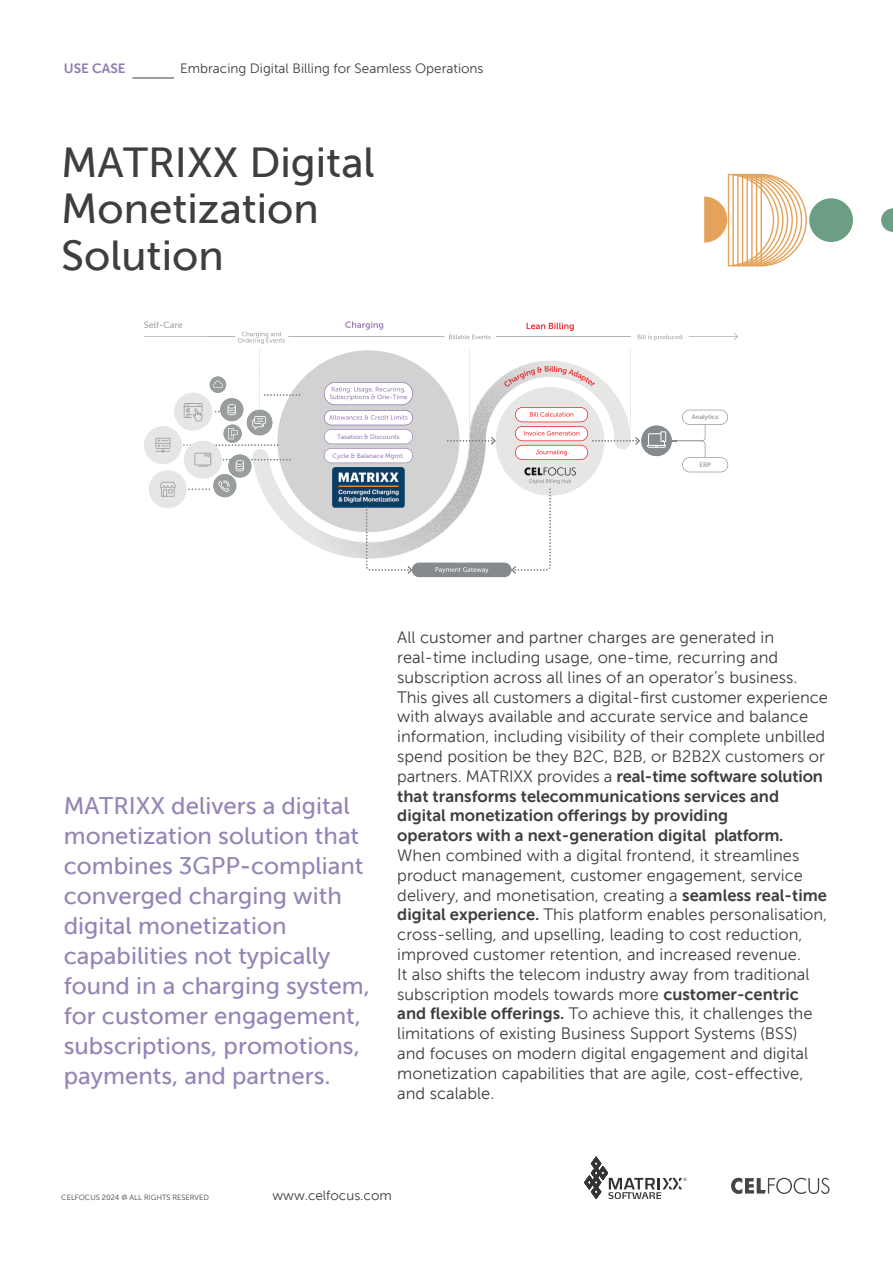
<style>
.page{position:relative;width:893px;height:1263px;background:#fff}
.page>*{position:absolute;margin:0;border:0;box-sizing:border-box;transform-origin:0 0}
.t1{font:42px "Museo Sans 500";color:#3e3e3f}
.t2{font:24px/30px "Museo Sans 500";color:#9585b5}
.t3{font:16.5px/19.8px "Museo Sans 300";color:#3e3e3f}
.t4{font:16.5px "Museo Sans 700";color:#3e3e3f}
.t5{font:13.5px "Museo Sans 300";color:#3e3e3f}
.t6{font:13.5px "Museo Sans 700";color:#8c7bae}
.t7{font:9px "Museo Sans 500";color:#9fa3a5}
.t8{font:7.5px "Museo Sans 300";color:#3e3e3f}
.t9{font:6.45px "Museo Sans 500";color:#9d7db8}
.t10{font:6.45px "Museo Sans 500";color:#858a8f}
.s1{font-family:"Museo Sans 700"}
</style>
<div class="page">
<hr style="left:132px;top:78px;width:42px;height:1px;background:#3e3e3f">
<svg style="left:731px;top:1178px;width:98px;height:16px"></svg>
<svg style="left:584px;top:1156px;width:103px;height:43px"></svg>
<div style="left:184px;top:441px;width:38px;height:38px;background:#e8e6e5;border-radius:50%"></div>
<div style="left:144px;top:426px;width:38px;height:38px;background:#e8e6e5;border-radius:50%"></div>
<div style="left:149px;top:470px;width:38px;height:38px;background:#e8e6e5;border-radius:50%"></div>
<div style="left:174px;top:393px;width:38px;height:38px;background:#e8e6e5;border-radius:50%"></div>
<svg style="left:689px;top:333px;width:49px;height:7px"></svg>
<svg style="left:160px;top:482px;width:16px;height:15px"></svg>
<svg style="left:155px;top:438px;width:15px;height:15px"></svg>
<img style="left:641px;top:425px;width:31px;height:31px">
<img style="left:326px;top:350px;width:84px;height:11px">
<img style="left:243px;top:336px;width:38px;height:2px">
<img style="left:242px;top:332px;width:39px;height:4px">
<img style="left:238px;top:338px;width:45px;height:5px">
<img style="left:475px;top:335px;width:16px;height:4px">
<img style="left:449px;top:335px;width:26px;height:4px">
<img style="left:638px;top:335px;width:39px;height:5px">
<img style="left:638px;top:335px;width:29px;height:4px">
<img style="left:345px;top:321px;width:38px;height:9px">
<img style="left:527px;top:323px;width:47px;height:8px">
<img style="left:254px;top:361px;width:347px;height:197px">
<img style="left:412px;top:563px;width:99px;height:14px">
<img style="left:436px;top:567px;width:52px;height:6px">
<img style="left:436px;top:567px;width:47px;height:5px">
<img style="left:213px;top:474px;width:23px;height:23px">
<svg style="left:469px;top:350px;width:1px;height:79px"></svg>
<svg style="left:144px;top:336px;width:91px;height:1px"></svg>
<img style="left:288px;top:336px;width:157px;height:1px">
<img style="left:496px;top:336px;width:135px;height:1px">
<svg style="left:188px;top:488px;width:22px;height:2px"></svg>
<img style="left:206px;top:446px;width:16px;height:32px">
<img style="left:228px;top:471px;width:23px;height:7px">
<svg style="left:447px;top:437px;width:49px;height:8px"></svg>
<svg style="left:511px;top:488px;width:40px;height:86px"></svg>
<svg style="left:524px;top:467px;width:52px;height:8px"></svg>
<svg style="left:218px;top:481px;width:11px;height:11px"></svg>
<svg style="left:183px;top:350px;width:117px;height:96px"></svg>
<svg style="left:194px;top:453px;width:97px;height:18px"></svg>
<svg style="left:647px;top:431px;width:19px;height:2px"></svg>
<img style="left:647px;top:433px;width:19px;height:15px">
<svg style="left:672px;top:410px;width:56px;height:62px"></svg>
<img style="left:332px;top:467px;width:73px;height:41px">
<svg style="left:366px;top:506px;width:46px;height:68px"></svg>
<svg style="left:324px;top:382px;width:89px;height:81px"></svg>
<svg style="left:704px;top:174px;width:103px;height:92px"></svg>
<svg style="left:881px;top:208px;width:12px;height:24px"></svg>
<div style="left:809px;top:198px;width:44px;height:44px;background:#6c9e83;border-radius:50%"></div>
<svg style="left:503px;top:350px;width:137px;height:110px"></svg>
<p class="t6" style="left:64px;top:61px;width:63px">USE CASE</p>
<p class="t5" style="left:180px;top:61px;width:305px">Embracing Digital Billing for Seamless Operations</p>
<p class="t1" style="left:61px;top:139px;width:315px">MATRIXX Digital</p>
<p class="t1" style="left:61px;top:186px;width:259px">Monetization</p>
<p class="t1" style="left:61px;top:232px;width:164px">Solution</p>
<p class="t7" style="left:144px;top:320px;width:40px">Self-Care</p>
<p class="t9" style="left:337px;top:433px;width:64px">Taxation &amp; Discounts</p>
<p class="t9" style="left:333px;top:452px;width:73px">Cycle &amp; Balanace Mgmt.</p>
<p class="t10" style="left:692px;top:413px;width:28px">Analytics</p>
<p class="t10" style="left:699px;top:461px;width:13px">ERP</p>
<p class="t2" style="left:64px;top:790px;width:301px">MATRIXX delivers a digital monetization solution that combines 3GPP-compliant converged charging with digital monetization</p>
<p class="t2" style="left:64px;top:940px;width:307px">capabilities not typically found in a charging system, for customer engagement, subscriptions, promotions, payments, and partners.</p>
<p class="t3" style="left:397px;top:628px;width:378px">All customer and partner charges are generated in</p>
<p class="t3" style="left:397px;top:647px;width:382px">real-time including usage, one-time, recurring and</p>
<p class="t3" style="left:397px;top:667px;width:402px">subscription across all lines of an operator’s business.</p>
<p class="t3" style="left:397px;top:687px;width:432px">This gives all customers a digital-first customer experience with always available and accurate service and balance information, including visibility of their complete unbilled spend position be they B2C, B2B, or B2B2X customers or partners. MATRIXX provides a <span class="s1">real-time software solution that transforms telecommunications services and</span></p>
<p class="t4" style="left:397px;top:806px;width:332px">digital monetization offerings by providing</p>
<p class="t3" style="left:397px;top:826px;width:432px"><span class="s1">operators with a next-generation digital platform.<br></span>When combined with a digital frontend, it streamlines product management, customer engagement, service delivery, and monetisation, creating a <span class="s1">seamless real-time digital experience.</span> This platform enables personalisation, cross-selling, and upselling, leading to cost reduction, improved customer retention, and increased revenue.<br>It also shifts the telecom industry away from traditional subscription models towards more <span class="s1">customer-centric and flexible offerings.</span> To achieve this, it challenges the limitations of existing Business Support Systems (BSS) and focuses on modern digital engagement and digital monetization capabilities that are agile, cost-effective, and scalable.</p>
<p class="t8" style="left:61px;top:1193px;width:149px">CELFOCUS 2024 @ ALL RIGHTS RESERVED</p>
<p class="t5" style="left:272px;top:1187px;width:121px">www.celfocus.com</p>
</div>
